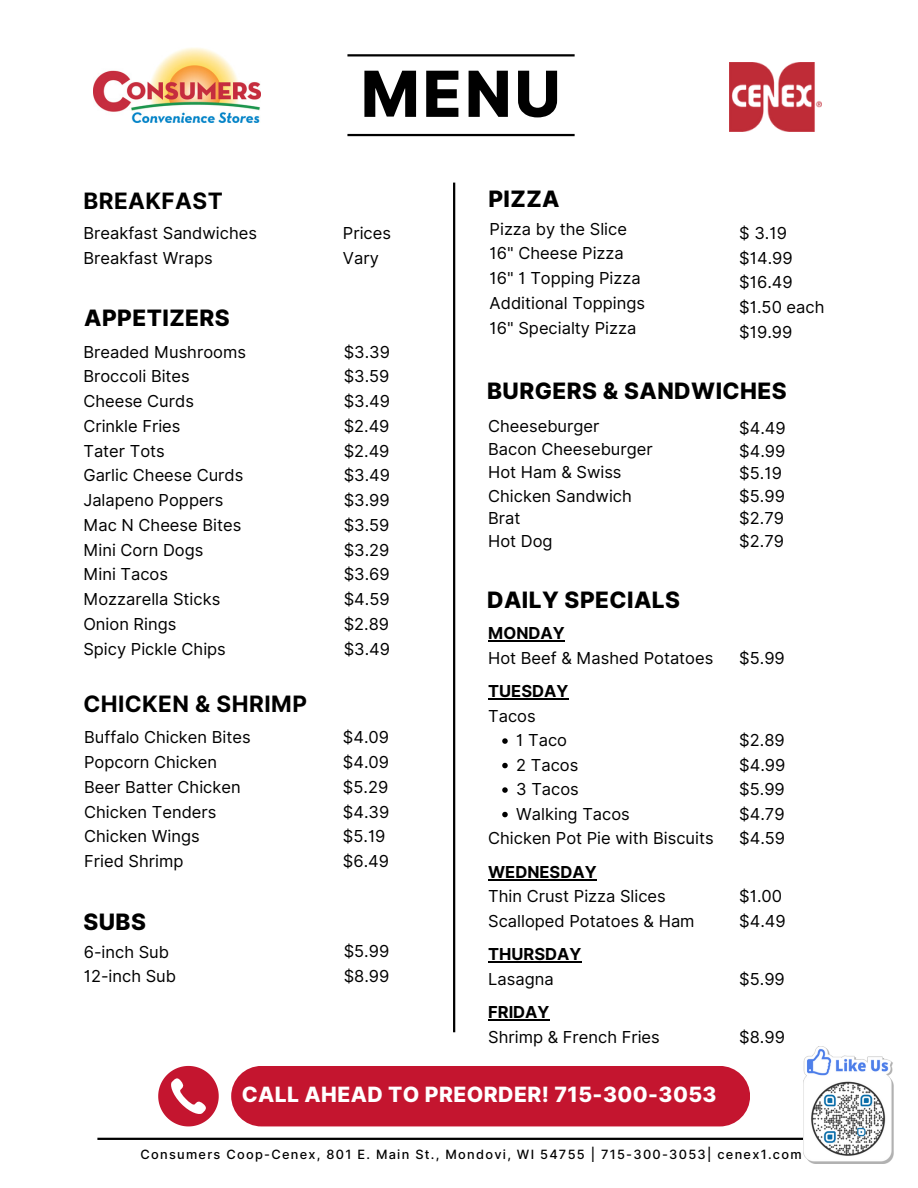
<style>
.page{position:relative;width:918px;height:1188px;background:#fff}
.page>*{position:absolute;margin:0;border:0;box-sizing:border-box;transform-origin:0 0}
.t1{font:800 63.45px "Inter";color:#000}
.t2{font:800 22.5px "Inter";letter-spacing:.02em;color:#000}
.t3{font:700 22.5px "Inter";letter-spacing:.02em;color:#000}
.t4{font:800 21px "Inter";letter-spacing:.02em;color:#fff}
.t5{font:16.5px/24.8px "Inter";color:#000}
.t6{font:700 16.5px/24.5px "Inter";color:#000}
.t7{font:500 12.75px "Inter";letter-spacing:.1em;color:#000}
.s1{font-weight:700}
.s2{font-weight:400}
</style>
<div class="page">
<hr style="left:347px;top:54px;width:228px;height:2px;background:#000">
<hr style="left:347px;top:134px;width:228px;height:2px;background:#000">
<hr style="left:97px;top:1138px;width:722px;height:2px;background:#000">
<hr style="left:453px;top:183px;width:2px;height:849px;background:#000">
<img style="left:729px;top:63px;width:93px;height:69px">
<img style="left:804px;top:1047px;width:90px;height:117px">
<svg style="left:158px;top:1066px;width:61px;height:60px"></svg>
<img style="left:94px;top:47px;width:166px;height:76px">
<div style="left:231px;top:1066px;width:519px;height:60px;background:#c4152f;border-radius:30px"></div>
<hr style="left:488px;top:640px;width:77px;height:2px;background:#000">
<hr style="left:488px;top:698px;width:80px;height:2px;background:#000">
<svg style="left:502px;top:738px;width:6px;height:6px"></svg>
<svg style="left:502px;top:763px;width:6px;height:5px"></svg>
<svg style="left:502px;top:787px;width:6px;height:6px"></svg>
<svg style="left:502px;top:812px;width:6px;height:5px"></svg>
<hr style="left:488px;top:879px;width:109px;height:1px;background:#000">
<hr style="left:488px;top:961px;width:94px;height:2px;background:#000">
<hr style="left:488px;top:1019px;width:62px;height:2px;background:#000">
<h3 class="t3" style="left:83px;top:187px;width:141px">BREAKFAST</h3>
<h2 class="t5" style="left:83px;top:220px;width:175px">Breakfast Sandwiches<br>Breakfast Wraps</h2>
<p class="t2" style="left:84px;top:304px;width:147px">APPETIZERS</p>
<p class="t1" style="left:361px;top:55px;width:201px">MENU</p>
<h3 class="t5" style="left:343px;top:220px;width:50px">Prices<br>Vary</h3>
<h1 class="t2" style="left:488px;top:185px;width:73px">PIZZA</h1>
<p class="t5" style="left:490px;top:216px;width:157px">Pizza by the Slice<br>16" Cheese Pizza<br>16" 1 Topping Pizza<br>Additional Toppings<br>16" Specialty Pizza</p>
<p class="t5" style="left:739px;top:220px;width:87px">$ 3.19 $14.99 $16.49 $1.50 each $19.99</p>
<p class="t5" style="left:83px;top:339px;width:164px">Breaded Mushrooms<br>Broccoli Bites<br>Cheese Curds<br>Crinkle Fries<br>Tater Tots<br>Garlic Cheese Curds<br>Jalapeno Poppers<br>Mac N Cheese Bites<br>Mini Corn Dogs<br>Mini Tacos<br>Mozzarella Sticks<br>Onion Rings<br>Spicy Pickle Chips</p>
<p class="t5" style="left:344px;top:339px;width:48px;text-align:justify">$3.39 $3.59 $3.49 $2.49 $2.49 $3.49 $3.99 $3.59 $3.29 $3.69 $4.59 $2.89 $3.49</p>
<p class="t3" style="left:83px;top:691px;width:225px">CHICKEN &amp; SHRIMP</p>
<h3 class="t5" style="left:84px;top:725px;width:168px">Buffalo Chicken Bites<br>Popcorn Chicken<br>Beer Batter Chicken<br>Chicken Tenders<br>Chicken Wings<br>Fried Shrimp</h3>
<h3 class="t5" style="left:343px;top:725px;width:48px">$4.09 $4.09 $5.29 $4.39 $5.19 $6.49</h3>
<h2 class="t2" style="left:83px;top:908px;width:64px">SUBS</h2>
<h3 class="t5" style="left:84px;top:940px;width:94px;line-height:23.7px">6-inch Sub<br>12-inch Sub</h3>
<h3 class="t5" style="left:344px;top:938px;width:47px">$5.99 $8.99</h3>
<h3 class="t2" style="left:487px;top:377px;width:301px">BURGERS &amp; SANDWICHES</h3>
<h2 class="t5" style="left:488px;top:415px;width:166px;line-height:23px">Cheeseburger<br>Bacon Cheeseburger<br>Hot Ham &amp; Swiss<br>Chicken Sandwich<br>Brat<br>Hot Dog</h2>
<h3 class="t5" style="left:739px;top:417px;width:48px;line-height:22.5px">$4.49 $4.99 $5.19 $5.99 $2.79 $2.79</h3>
<h2 class="t2" style="left:487px;top:586px;width:195px">DAILY SPECIALS</h2>
<h3 class="t5" style="left:488px;top:621px;width:227px"><span class="s1">MONDAY<br></span>Hot Beef &amp; Mashed Potatoes</h3>
<h3 class="t6" style="left:488px;top:679px;width:82px">TUESDAY<br><span class="s2">Tacos</span></h3>
<h2 class="t5" style="left:516px;top:728px;width:52px">1 Taco</h2>
<h3 class="t5" style="left:516px;top:752px;width:64px">2 Tacos</h3>
<h3 class="t5" style="left:516px;top:777px;width:64px">3 Tacos</h3>
<h2 class="t5" style="left:516px;top:801px;width:115px">Walking Tacos</h2>
<h3 class="t5" style="left:488px;top:826px;width:227px">Chicken Pot Pie with Biscuits</h3>
<h3 class="t5" style="left:488px;top:860px;width:208px"><span class="s1">WEDNESDAY<br></span>Thin Crust Pizza Slices<br>Scalloped Potatoes &amp; Ham</h3>
<p class="t6" style="left:488px;top:942px;width:95px">THURSDAY<br><span class="s2">Lasagna</span></p>
<p class="t5" style="left:488px;top:1000px;width:173px"><span class="s1">FRIDAY<br></span>Shrimp &amp; French Fries</p>
<h3 class="t5" style="left:739px;top:645px;width:47px">$5.99</h3>
<h3 class="t5" style="left:739px;top:728px;width:48px;text-align:justify">$2.89 $4.99 $5.99 $4.79 $4.59</h3>
<h3 class="t5" style="left:739px;top:884px;width:48px">$1.00 $4.49</h3>
<h3 class="t5" style="left:739px;top:966px;width:47px">$5.99</h3>
<h3 class="t5" style="left:739px;top:1024px;width:47px">$8.99</h3>
<h2 class="t4" style="left:242px;top:1082px;width:476px">CALL AHEAD TO PREORDER! 715-300-3053</h2>
<h3 class="t7" style="left:140px;top:1146px;width:663px">Consumers Coop-Cenex, 801 E. Main St., Mondovi, WI 54755 | 715-300-3053| cenex1.com</h3>
</div>
